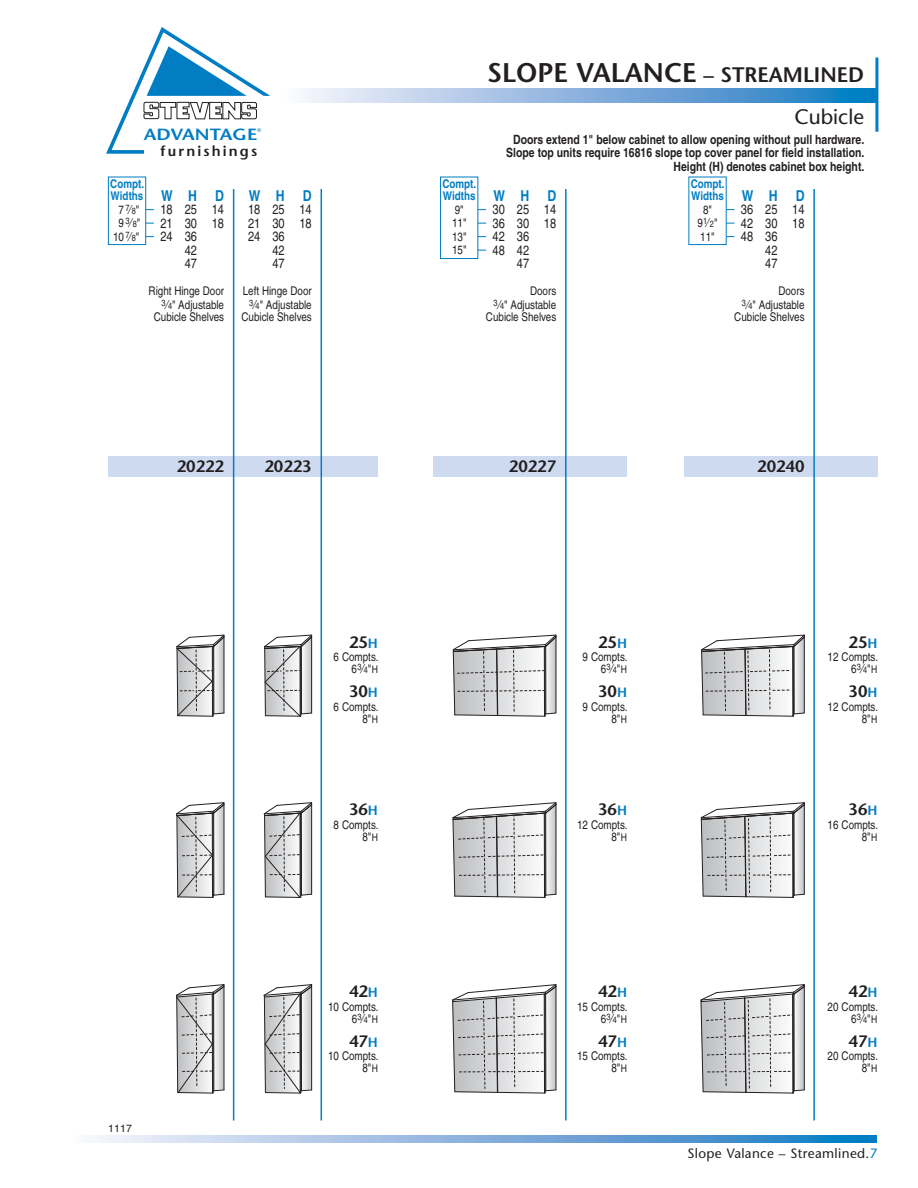
<style>
.page{position:relative;width:918px;height:1188px;background:#fff}
.page>*{position:absolute;margin:0;border:0;box-sizing:border-box;transform-origin:0 0}
.t1{font:600 27px "Stone Sans";color:#231f20}
.t2{font:21px "Stone Sans";color:#231f20}
.t3{font:600 16.5px "Stone Sans";color:#231f20}
.t4{font:600 16.2px "Stone Sans";color:#007dc3;scale:1.17 1}
.t5{font:700 condensed 15px "Helvetica";color:#007dc3}
.t6{font:600 14.4px "Stone Sans";letter-spacing:.15em;color:#231f20}
.t7{font:condensed 13.5px "Helvetica";color:#231f20}
.t8{font:13.5px "Stone Sans";letter-spacing:.025em;color:#231f20}
.t9{font:700 condensed 12.75px/13.5px "Helvetica";color:#231f20;text-align:right}
.t10{font:condensed 12px/12px "Helvetica";color:#231f20;text-align:right}
.t11{font:700 condensed 12px/12px "Helvetica";color:#007dc3}
.t12{font:10.5px "Helvetica";color:#231f20}
.t13{font:5.4px "Stone Sans";color:#007dc3}
.s1{font-size:21px}
.s2{font-size:12.75px}
.s3{font-size:9px}
.s4{font-size:13.5px;color:#007dc3}
.s5{font-size:10.5px}
.s6{color:#007dc3}
</style>
<div class="page">
<svg style="left:304px;top:89px;width:571px;height:13px"></svg>
<hr style="left:875px;top:57px;width:3px;height:75px;background:#007dc3">
<svg style="left:96px;top:1135px;width:781px;height:7px"></svg>
<svg style="left:106px;top:27px;width:164px;height:127px"></svg>
<div style="left:684px;top:457px;width:194px;height:20px;background:#cddaf0"></div>
<svg style="left:701px;top:635px;width:104px;height:82px"></svg>
<hr style="left:813px;top:189px;width:2px;height:931px;background:#007dc3">
<svg style="left:700px;top:802px;width:105px;height:96px"></svg>
<svg style="left:700px;top:984px;width:105px;height:110px"></svg>
<div style="left:108px;top:457px;width:270px;height:20px;background:#cddaf0"></div>
<hr style="left:233px;top:189px;width:1px;height:931px;background:#007dc3">
<hr style="left:224px;top:637px;width:1px;height:76px;background:#231f20">
<svg style="left:176px;top:635px;width:48px;height:82px"></svg>
<hr style="left:224px;top:805px;width:1px;height:89px;background:#231f20">
<svg style="left:176px;top:802px;width:48px;height:96px"></svg>
<hr style="left:224px;top:987px;width:1px;height:103px;background:#231f20">
<svg style="left:176px;top:984px;width:48px;height:110px"></svg>
<svg style="left:264px;top:635px;width:48px;height:82px"></svg>
<hr style="left:321px;top:189px;width:1px;height:931px;background:#007dc3">
<svg style="left:264px;top:802px;width:48px;height:96px"></svg>
<svg style="left:264px;top:984px;width:48px;height:110px"></svg>
<div style="left:108px;top:177px;width:38px;height:68px;border:1px solid #007dc3"></div>
<div style="left:434px;top:457px;width:193px;height:20px;background:#cddaf0"></div>
<svg style="left:453px;top:635px;width:103px;height:82px"></svg>
<hr style="left:565px;top:189px;width:2px;height:931px;background:#007dc3">
<hr style="left:556px;top:805px;width:1px;height:89px;background:#231f20">
<svg style="left:453px;top:802px;width:103px;height:96px"></svg>
<hr style="left:556px;top:987px;width:1px;height:103px;background:#231f20">
<svg style="left:452px;top:984px;width:104px;height:110px"></svg>
<div style="left:440px;top:177px;width:38px;height:82px;border:1px solid #007dc3"></div>
<h1 class="t1" style="left:487px;top:62px;width:378px">SLOPE VALANCE <span class="s1">– STREAMLINED</span></h1>
<h2 class="t2" style="left:794px;top:108px;width:71px">Cubicle</h2>
<h3 class="t4" style="left:144px;top:128px;width:99px">ADVANTAGE</h3>
<p class="t6" style="left:161px;top:146px;width:98px">furnishings</p>
<p class="t13" style="left:257px;top:128px;width:6px">®</p>
<p class="t9" style="left:506px;top:134px;width:360px">Doors extend 1" below cabinet to allow opening without pull hardware.<br>Slope top units require 16816 slope top cover panel for field installation.<br>Height (H) denotes cabinet box height.</p>
<p class="t11" style="left:110px;top:179px;width:35px">Compt.<br>Widths</p>
<p class="t10" style="left:113px;top:204px;width:29px;line-height:13.5px;text-align:center">7 <sup>7</sup><span class="s2">⁄</span><span class="s3">8</span>"<br>9 <sup>3</sup><span class="s2">⁄</span><span class="s3">8</span>"<br>10 <sup>7</sup><span class="s2">⁄</span><span class="s3">8</span>"</p>
<p class="t5" style="left:161px;top:190px;width:64px">W H D</p>
<p class="t7" style="left:160px;top:204px;width:65px">18 25 14</p>
<p class="t7" style="left:160px;top:218px;width:65px">21 30 18</p>
<p class="t7" style="left:160px;top:231px;width:38px">24 36</p>
<p class="t7" style="left:185px;top:245px;width:14px">42</p>
<p class="t7" style="left:185px;top:258px;width:14px">47</p>
<p class="t10" style="left:149px;top:285px;width:77px;line-height:13.5px">Right Hinge Door<br><sup>3</sup><span class="s2">⁄</span><span class="s3">4</span>" Adjustable</p>
<p class="t10" style="left:154px;top:312px;width:72px">Cubicle Shelves</p>
<p class="t5" style="left:249px;top:190px;width:64px">W H D</p>
<p class="t7" style="left:248px;top:204px;width:65px">18 25 14</p>
<p class="t7" style="left:248px;top:218px;width:65px">21 30 18</p>
<p class="t7" style="left:248px;top:231px;width:38px">24 36</p>
<p class="t7" style="left:272px;top:245px;width:14px">42</p>
<p class="t7" style="left:272px;top:258px;width:14px">47</p>
<p class="t10" style="left:243px;top:285px;width:70px;line-height:13.5px;text-align:center">Left Hinge Door<br><sup>3</sup><span class="s2">⁄</span><span class="s3">4</span>" Adjustable</p>
<p class="t10" style="left:241px;top:312px;width:72px">Cubicle Shelves</p>
<p class="t11" style="left:442px;top:179px;width:35px">Compt.<br>Widths</p>
<p class="t10" style="left:452px;top:204px;width:16px;line-height:13.5px;text-align:left">9"<br>11"<br>13"<br>15"</p>
<p class="t5" style="left:493px;top:190px;width:64px">W H D</p>
<p class="t7" style="left:493px;top:204px;width:65px">30 25 14</p>
<p class="t7" style="left:493px;top:218px;width:65px">36 30 18</p>
<p class="t7" style="left:493px;top:231px;width:38px">42 36</p>
<p class="t7" style="left:493px;top:245px;width:38px">48 42</p>
<p class="t7" style="left:517px;top:258px;width:14px">47</p>
<p class="t10" style="left:494px;top:285px;width:64px;line-height:13.5px">Doors<br><sup>3</sup><span class="s2">⁄</span><span class="s3">4</span>" Adjustable</p>
<p class="t10" style="left:486px;top:312px;width:72px">Cubicle Shelves</p>
<p class="t11" style="left:691px;top:179px;width:35px">Compt.<br>Widths</p>
<p class="t10" style="left:698px;top:204px;width:22px;line-height:13.5px;text-align:center">8"<br>9<sup>1</sup><span class="s2">⁄</span> <span class="s3">2</span>"<br>11"</p>
<p class="t5" style="left:742px;top:190px;width:64px">W H D</p>
<p class="t7" style="left:741px;top:204px;width:65px">36 25 14</p>
<p class="t7" style="left:741px;top:218px;width:65px">42 30 18</p>
<p class="t7" style="left:741px;top:231px;width:38px">48 36</p>
<p class="t7" style="left:765px;top:245px;width:14px">42</p>
<p class="t7" style="left:765px;top:258px;width:14px">47</p>
<p class="t10" style="left:742px;top:285px;width:64px;line-height:13.5px">Doors<br><sup>3</sup><span class="s2">⁄</span><span class="s3">4</span>" Adjustable</p>
<p class="t10" style="left:734px;top:312px;width:72px">Cubicle Shelves</p>
<h3 class="t3" style="left:177px;top:460px;width:49px">20222</h3>
<h3 class="t3" style="left:264px;top:460px;width:49px">20223</h3>
<h3 class="t3" style="left:509px;top:460px;width:49px">20227</h3>
<h3 class="t3" style="left:757px;top:460px;width:49px">20240</h3>
<p class="t12" style="left:108px;top:1124px;width:26px">1117</p>
<h3 class="t3" style="left:349px;top:636px;width:30px">25<span class="s4">H</span></h3>
<p class="t10" style="left:334px;top:652px;width:46px">6 Compts.<br>6<sup>3</sup><span class="s2">⁄</span><span class="s3">4</span>"<span class="s5">H</span></p>
<h3 class="t3" style="left:349px;top:685px;width:30px">30<span class="s4">H</span></h3>
<p class="t10" style="left:334px;top:702px;width:46px">6 Compts.<br>8"<span class="s5">H</span></p>
<h3 class="t3" style="left:349px;top:803px;width:30px">36<span class="s4">H</span></h3>
<p class="t10" style="left:334px;top:820px;width:46px">8 Compts.<br>8"<span class="s5">H</span></p>
<h3 class="t3" style="left:349px;top:985px;width:30px">42<span class="s4">H</span></h3>
<p class="t10" style="left:328px;top:1002px;width:52px">10 Compts.<br>6<sup>3</sup><span class="s2">⁄</span><span class="s3">4</span>"<span class="s5">H</span></p>
<h3 class="t3" style="left:349px;top:1035px;width:30px">47<span class="s4">H</span></h3>
<p class="t10" style="left:328px;top:1051px;width:52px">10 Compts.<br>8"<span class="s5">H</span></p>
<h3 class="t3" style="left:598px;top:636px;width:30px">25<span class="s4">H</span></h3>
<p class="t10" style="left:583px;top:652px;width:46px">9 Compts.<br>6<sup>3</sup><span class="s2">⁄</span><span class="s3">4</span>"<span class="s5">H</span></p>
<h3 class="t3" style="left:598px;top:685px;width:30px">30<span class="s4">H</span></h3>
<p class="t10" style="left:583px;top:702px;width:46px">9 Compts.<br>8"<span class="s5">H</span></p>
<h3 class="t3" style="left:598px;top:803px;width:30px">36<span class="s4">H</span></h3>
<p class="t10" style="left:577px;top:820px;width:52px">12 Compts.<br>8"<span class="s5">H</span></p>
<h3 class="t3" style="left:598px;top:985px;width:30px">42<span class="s4">H</span></h3>
<p class="t10" style="left:577px;top:1002px;width:52px">15 Compts.<br>6<sup>3</sup><span class="s2">⁄</span><span class="s3">4</span>"<span class="s5">H</span></p>
<h3 class="t3" style="left:598px;top:1035px;width:30px">47<span class="s4">H</span></h3>
<p class="t10" style="left:577px;top:1051px;width:52px">15 Compts.<br>8"<span class="s5">H</span></p>
<h3 class="t3" style="left:849px;top:636px;width:30px">25<span class="s4">H</span></h3>
<p class="t10" style="left:828px;top:652px;width:52px">12 Compts.<br>6<sup>3</sup><span class="s2">⁄</span><span class="s3">4</span>"<span class="s5">H</span></p>
<h3 class="t3" style="left:849px;top:685px;width:30px">30<span class="s4">H</span></h3>
<p class="t10" style="left:828px;top:702px;width:52px">12 Compts.<br>8"<span class="s5">H</span></p>
<h3 class="t3" style="left:849px;top:803px;width:30px">36<span class="s4">H</span></h3>
<p class="t10" style="left:828px;top:820px;width:52px">16 Compts.<br>8"<span class="s5">H</span></p>
<h3 class="t3" style="left:849px;top:985px;width:30px">42<span class="s4">H</span></h3>
<p class="t10" style="left:828px;top:1002px;width:52px">20 Compts.<br>6<sup>3</sup><span class="s2">⁄</span><span class="s3">4</span>"<span class="s5">H</span></p>
<h3 class="t3" style="left:849px;top:1035px;width:30px">47<span class="s4">H</span></h3>
<p class="t10" style="left:828px;top:1051px;width:52px">20 Compts.<br>8"<span class="s5">H</span></p>
<p class="t8" style="left:688px;top:1148px;width:191px">Slope Valance – Streamlined.<span class="s6">7</span></p>
</div>
